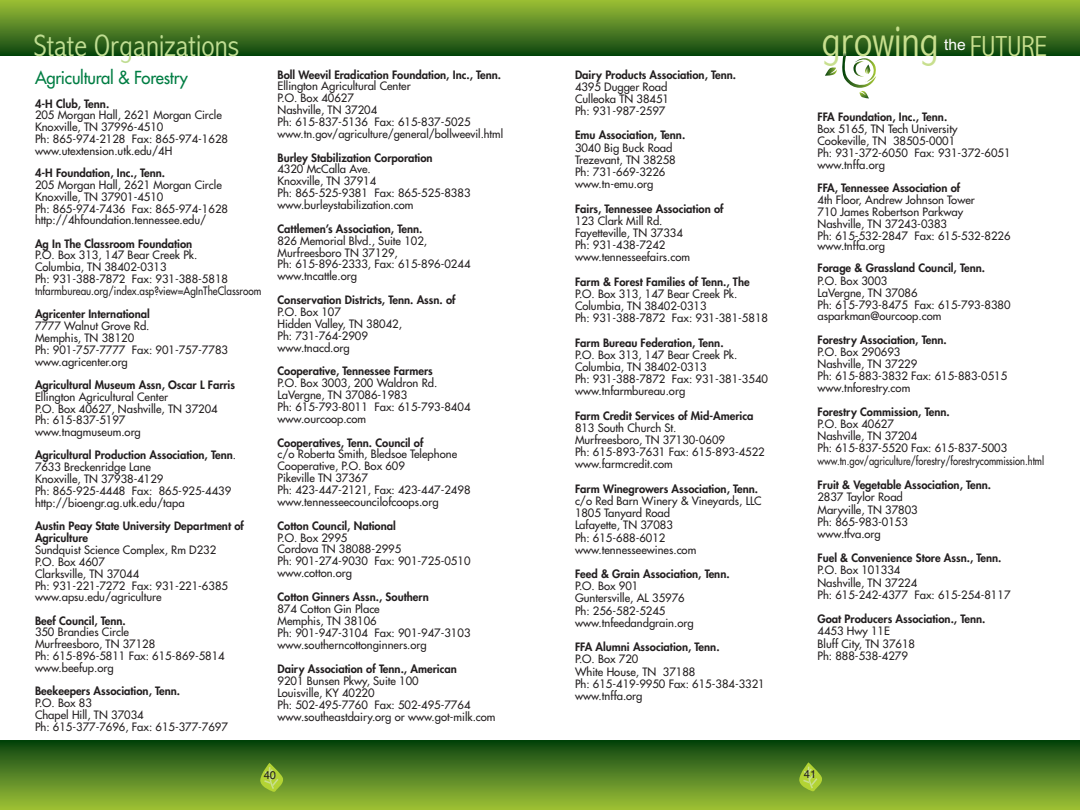
<style>
.page{position:relative;width:1080px;height:810px;background:#fff}
.page>*{position:absolute;margin:0;border:0;box-sizing:border-box;transform-origin:0 0}
.t1{font:300 condensed 44px "Abadi";color:#c8df8e}
.t2{font:300 condensed 31.25px "Abadi";color:#c0dd92}
.t3{font:300 condensed 29.38px "Abadi";color:#c8df8e}
.t4{font:17.5px "Futura";letter-spacing:-.015em;color:#007d43;scale:.95 1}
.t5{font:11.25px/11.9px "Futura";color:#231f20}
.t6{font:800 11.25px/11.9px "Futura";color:#231f20}
.t7{font:11.25px "Helvetica";color:#231f20}
.s1{font-weight:800}
</style>
<div class="page">
<div style="left:0;top:0;width:1080px;height:56px;background:linear-gradient(to bottom,#9ec138,#0d4711)"></div>
<div style="left:0;top:740px;width:1080px;height:70px;background:linear-gradient(to bottom,#084210,#9ec138)"></div>
<svg style="left:825px;top:52px;width:53px;height:46px"></svg>
<svg style="left:260px;top:763px;width:25px;height:29px"></svg>
<svg style="left:798px;top:762px;width:26px;height:30px"></svg>
<h2 class="t2" style="left:34px;top:35px;width:207px">State Organizations</h2>
<h3 class="t4" style="left:35px;top:69px;width:162px">Agricultural &amp; Forestry</h3>
<p class="t6" style="left:35px;top:98px;width:76px">4-H Club, Tenn.</p>
<p class="t5" style="left:35px;top:110px;width:195px">205 Morgan Hall, 2621 Morgan Circle<br>Knoxville, TN 37996-4510<br>Ph: 865-974-2128 Fax: 865-974-1628 www.utextension.utk.edu/4H</p>
<p class="t6" style="left:35px;top:168px;width:132px">4-H Foundation, Inc., Tenn.</p>
<p class="t5" style="left:35px;top:180px;width:195px">205 Morgan Hall, 2621 Morgan Circle Knoxville, TN 37901-4510<br>Ph: 865-974-7436 Fax: 865-974-1628 http://4hfoundation.tennessee.edu/</p>
<p class="t6" style="left:35px;top:238px;width:159px">Ag In The Classroom Foundation</p>
<p class="t5" style="left:35px;top:250px;width:228px">P.O. Box 313, 147 Bear Creek Pk.<br>Columbia, TN 38402-0313<br>Ph: 931-388-7872 Fax: 931-388-5818 tnfarmbureau.org/index.asp?view=AgInTheClassroom</p>
<p class="t6" style="left:35px;top:309px;width:116px">Agricenter International</p>
<p class="t5" style="left:35px;top:321px;width:195px">7777 Walnut Grove Rd.<br>Memphis, TN 38120<br>Ph: 901-757-7777 Fax: 901-757-7783 www.agricenter.org</p>
<p class="t6" style="left:35px;top:380px;width:202px">Agricultural Museum Assn, Oscar L Farris</p>
<p class="t5" style="left:35px;top:391px;width:184px">Ellington Agricultural Center<br>P.O. Box 40627, Nashville, TN 37204<br>Ph: 615-837-5197 www.tnagmuseum.org</p>
<p class="t5" style="left:35px;top:450px;width:203px"><span class="s1">Agricultural Production Association, Tenn</span>.<br>7633 Breckenridge Lane<br>Knoxville, TN 37938-4129<br>Ph: 865-925-4448 Fax: 865-925-4439 http://bioengr.ag.utk.edu/tapa</p>
<p class="t6" style="left:35px;top:521px;width:210px">Austin Peay State University Department of<br>Agriculture</p>
<p class="t5" style="left:35px;top:545px;width:195px">Sundquist Science Complex, Rm D232<br>P.O. Box 4607<br>Clarksville, TN 37044<br>Ph: 931-221-7272 Fax: 931-221-6385 www.apsu.edu/agriculture</p>
<p class="t6" style="left:35px;top:615px;width:92px">Beef Council, Tenn.</p>
<p class="t5" style="left:35px;top:627px;width:191px">350 Brandies Circle<br>Murfreesboro, TN 37128<br>Ph: 615-896-5811 Fax: 615-869-5814 www.beefup.org</p>
<p class="t6" style="left:35px;top:686px;width:147px">Beekeepers Association, Tenn.</p>
<p class="t5" style="left:35px;top:698px;width:195px">P.O. Box 83<br>Chapel Hill, TN 37034<br>Ph: 615-377-7696, Fax: 615-377-7697</p>
<p class="t6" style="left:278px;top:69px;width:225px">Boll Weevil Eradication Foundation, Inc., Tenn.</p>
<p class="t5" style="left:278px;top:81px;width:227px">Ellington Agricultural Center<br>P.O. Box 40627<br>Nashville, TN 37204<br>Ph: 615-837-5136 Fax: 615-837-5025 www.tn.gov/agriculture/general/bollweevil.html</p>
<p class="t6" style="left:278px;top:152px;width:157px">Burley Stabilization Corporation</p>
<p class="t5" style="left:278px;top:164px;width:195px">4320 McCalla Ave.<br>Knoxville, TN 37914<br>Ph: 865-525-9381 Fax: 865-525-8383 www.burleystabilization.com</p>
<p class="t6" style="left:278px;top:224px;width:146px">Cattlemen’s Association, Tenn.</p>
<p class="t5" style="left:278px;top:235px;width:195px">826 Memorial Blvd., Suite 102,<br>Murfreesboro TN 37129,<br>Ph: 615-896-2333, Fax: 615-896-0244 www.tncattle.org</p>
<p class="t6" style="left:278px;top:295px;width:180px">Conservation Districts, Tenn. Assn. of</p>
<p class="t5" style="left:278px;top:307px;width:126px">P.O. Box 107<br>Hidden Valley, TN 38042,<br>Ph: 731-764-2909 www.tnacd.org</p>
<p class="t6" style="left:278px;top:366px;width:157px">Cooperative, Tennessee Farmers</p>
<p class="t5" style="left:278px;top:378px;width:195px">P.O. Box 3003, 200 Waldron Rd.<br>LaVergne, TN 37086-1983<br>Ph: 615-793-8011 Fax: 615-793-8404 www.ourcoop.com</p>
<p class="t6" style="left:278px;top:437px;width:148px">Cooperatives, Tenn. Council of</p>
<p class="t5" style="left:278px;top:449px;width:195px">c/o Roberta Smith, Bledsoe Telephone<br>Cooperative, P.O. Box 609<br>Pikeville TN 37367<br>Ph: 423-447-2121, Fax: 423-447-2498 www.tennesseecouncilofcoops.org</p>
<p class="t6" style="left:278px;top:521px;width:120px">Cotton Council, National</p>
<p class="t5" style="left:278px;top:532px;width:195px">P.O. Box 2995<br>Cordova TN 38088-2995<br>Ph: 901-274-9030 Fax: 901-725-0510 www.cotton.org</p>
<p class="t6" style="left:278px;top:592px;width:153px">Cotton Ginners Assn., Southern</p>
<p class="t5" style="left:278px;top:604px;width:195px">874 Cotton Gin Place<br>Memphis, TN 38106<br>Ph: 901-947-3104 Fax: 901-947-3103 www.southerncottonginners.org</p>
<p class="t6" style="left:278px;top:663px;width:181px">Dairy Association of Tenn., American</p>
<p class="t5" style="left:278px;top:675px;width:220px">9201 Bunsen Pkwy, Suite 100<br>Louisville, KY 40220<br>Ph: 502-495-7760 Fax: 502-495-7764 www.southeastdairy.org or www.got-milk.com</p>
<p class="t6" style="left:575px;top:69px;width:163px">Dairy Products Association, Tenn.</p>
<p class="t5" style="left:575px;top:81px;width:96px">4395 Dugger Road<br>Culleoka TN 38451<br>Ph: 931-987-2597</p>
<p class="t6" style="left:575px;top:130px;width:112px">Emu Association, Tenn.</p>
<p class="t5" style="left:575px;top:142px;width:102px">3040 Big Buck Road<br>Trezevant, TN 38258<br>Ph: 731-669-3226 www.tn-emu.org</p>
<p class="t6" style="left:575px;top:203px;width:150px">Fairs, Tennessee Association of</p>
<p class="t5" style="left:575px;top:215px;width:117px">123 Clark Mill Rd.<br>Fayetteville, TN 37334<br>Ph: 931-438-7242 www.tennesseefairs.com</p>
<p class="t6" style="left:575px;top:276px;width:176px">Farm &amp; Forest Families of Tenn., The</p>
<p class="t5" style="left:575px;top:288px;width:195px">P.O. Box 313, 147 Bear Creek Pk.<br>Columbia, TN 38402-0313<br>Ph: 931-388-7872 Fax: 931-381-5818</p>
<p class="t6" style="left:575px;top:337px;width:150px">Farm Bureau Federation, Tenn.</p>
<p class="t5" style="left:575px;top:349px;width:195px">P.O. Box 313, 147 Bear Creek Pk.<br>Columbia, TN 38402-0313<br>Ph: 931-388-7872 Fax: 931-381-3540 www.tnfarmbureau.org</p>
<p class="t6" style="left:575px;top:410px;width:180px">Farm Credit Services of Mid-America</p>
<p class="t5" style="left:575px;top:422px;width:191px">813 South Church St.<br>Murfreesboro, TN 37130-0609<br>Ph: 615-893-7631 Fax: 615-893-4522 www.farmcredit.com</p>
<p class="t6" style="left:575px;top:484px;width:185px">Farm Winegrowers Association, Tenn.</p>
<p class="t5" style="left:575px;top:496px;width:188px">c/o Red Barn Winery &amp; Vineyards, LLC<br>1805 Tanyard Road<br>Lafayette, TN 37083<br>Ph: 615-688-6012 www.tennesseewines.com</p>
<p class="t6" style="left:575px;top:569px;width:156px">Feed &amp; Grain Association, Tenn.</p>
<p class="t5" style="left:575px;top:581px;width:120px">P.O. Box 901<br>Guntersville, AL 35976<br>Ph: 256-582-5245 www.tnfeedandgrain.org</p>
<p class="t6" style="left:575px;top:642px;width:146px">FFA Alumni Association, Tenn.</p>
<p class="t5" style="left:575px;top:654px;width:191px">P.O. Box 720<br>White House, TN 37188<br>Ph: 615-419-9950 Fax: 615-384-3321 www.tnffa.org</p>
<h1 class="t1" style="left:822px;top:26px;width:118px">growing</h1>
<h3 class="t3" style="left:944px;top:36px;width:105px"><sup>the</sup> FUTURE</h3>
<p class="t6" style="left:818px;top:111px;width:131px">FFA Foundation, Inc., Tenn.</p>
<p class="t5" style="left:818px;top:123px;width:195px">Box 5165, TN Tech University<br>Cookeville, TN 38505-0001<br>Ph: 931-372-6050 Fax: 931-372-6051 www.tnffa.org</p>
<p class="t6" style="left:818px;top:182px;width:144px">FFA, Tennessee Association of</p>
<p class="t5" style="left:818px;top:194px;width:195px">4th Floor, Andrew Johnson Tower<br>710 James Robertson Parkway<br>Nashville, TN 37243-0383<br>Ph: 615-532-2847 Fax: 615-532-8226</p>
<p class="t5" style="left:818px;top:241px;width:69px">www.tnffa.org</p>
<p class="t6" style="left:818px;top:263px;width:169px">Forage &amp; Grassland Council, Tenn.</p>
<p class="t5" style="left:818px;top:275px;width:195px">P.O. Box 3003<br>LaVergne, TN 37086<br>Ph: 615-793-8475 Fax: 615-793-8380 asparkman@ourcoop.com</p>
<p class="t6" style="left:818px;top:334px;width:131px">Forestry Association, Tenn.</p>
<p class="t5" style="left:818px;top:346px;width:191px">P.O. Box 290693<br>Nashville, TN 37229<br>Ph: 615-883-3832 Fax: 615-883-0515 www.tnforestry.com</p>
<p class="t6" style="left:818px;top:407px;width:134px">Forestry Commission, Tenn.</p>
<p class="t5" style="left:818px;top:419px;width:228px;line-height:12.2px">P.O. Box 40627<br>Nashville, TN 37204<br>Ph: 615-837-5520 Fax: 615-837-5003 www.tn.gov/agriculture/forestry/forestrycommission.html</p>
<p class="t6" style="left:818px;top:480px;width:175px">Fruit &amp; Vegetable Association, Tenn.</p>
<p class="t5" style="left:818px;top:492px;width:102px">2837 Taylor Road<br>Maryville, TN 37803<br>Ph: 865-983-0153 www.tfva.org</p>
<p class="t6" style="left:818px;top:553px;width:186px">Fuel &amp; Convenience Store Assn., Tenn.</p>
<p class="t5" style="left:818px;top:565px;width:195px">P.O. Box 101334<br>Nashville, TN 37224<br>Ph: 615-242-4377 Fax: 615-254-8117</p>
<p class="t6" style="left:818px;top:614px;width:169px">Goat Producers Association., Tenn.</p>
<p class="t5" style="left:818px;top:626px;width:99px">4453 Hwy 11E<br>Bluff City, TN 37618<br>Ph: 888-538-4279</p>
<p class="t7" style="left:264px;top:771px;width:14px">40</p>
<p class="t7" style="left:804px;top:770px;width:14px">41</p>
</div>
